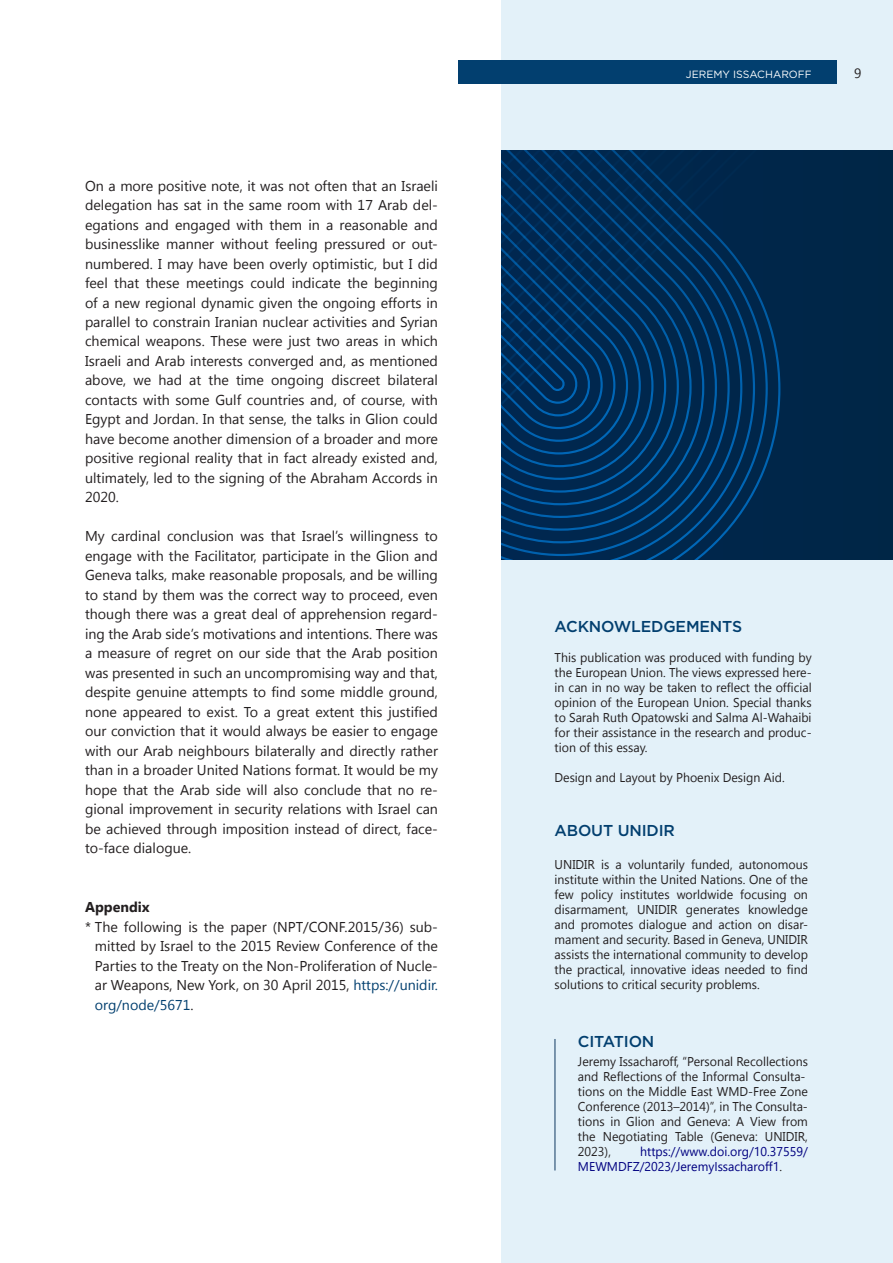
<style>
.page{position:relative;width:893px;height:1263px;background:#fff}
.page>*{position:absolute;margin:0;border:0;box-sizing:border-box;transform-origin:0 0}
.t1{font:500 15.75px "Gotham";letter-spacing:-.01em;color:#023f6f}
.t2{font:14.25px/19.5px "Segoe UI";color:#231f20;text-align:justify}
.t3{font:700 14.25px "Segoe UI";color:#231f20}
.t4{font:13.5px "Segoe UI";color:#231f20}
.t5{font:12.75px/15px "Segoe UI";color:#231f20;text-align:justify}
.t6{font:12.75px/15px "Segoe UI";color:#000080}
.t7{font:10.5px "Gotham";color:#fff}
.s1{color:#023f6f}
.s2{color:#231f20}
</style>
<div class="page">
<div style="left:502px;top:0;width:391px;height:1263px;background:#e3f1f9"></div>
<div style="left:875px;top:150px;width:13px;height:410px;background:#002646"></div>
<div style="left:862px;top:150px;width:13px;height:410px;background:#002647"></div>
<div style="left:849px;top:150px;width:13px;height:410px;background:#002647"></div>
<div style="left:836px;top:150px;width:13px;height:410px;background:#002648"></div>
<div style="left:816px;top:150px;width:14px;height:410px;background:#002648"></div>
<div style="left:802px;top:150px;width:14px;height:410px;background:#002648"></div>
<div style="left:785px;top:150px;width:17px;height:410px;background:#002649"></div>
<svg style="left:768px;top:150px;width:12px;height:410px;background:#00294f"></svg>
<svg style="left:755px;top:150px;width:13px;height:410px;background:#002a51"></svg>
<svg style="left:742px;top:150px;width:13px;height:410px;background:#002c54"></svg>
<svg style="left:502px;top:150px;width:240px;height:410px;background:#002c55"></svg>
<svg style="left:502px;top:150px;width:228px;height:406px;background:#002e59"></svg>
<svg style="left:502px;top:150px;width:215px;height:393px;background:#002f5a"></svg>
<svg style="left:502px;top:150px;width:202px;height:381px;background:#002f5b"></svg>
<svg style="left:502px;top:150px;width:190px;height:368px;background:#00305b"></svg>
<svg style="left:502px;top:150px;width:177px;height:355px;background:#00305c"></svg>
<svg style="left:502px;top:150px;width:164px;height:343px;background:#00305c"></svg>
<svg style="left:502px;top:150px;width:151px;height:330px;background:#00305d"></svg>
<svg style="left:502px;top:150px;width:139px;height:317px;background:#00305e"></svg>
<hr style="left:555px;top:1039px;width:1px;height:131px;background:#103960">
<div style="left:458px;top:61px;width:378px;height:23px;background:#023f6f"></div>
<p class="t2" style="left:85px;top:175px;width:354px">On a more positive note, it was not often that an Israeli delegation has sat in the same room with 17 Arab del&shy;egations and engaged with them in a reasonable and businesslike manner without feeling pressured or out&shy;numbered. I may have been overly optimistic, but I did feel that these meetings could indicate the beginning of a new regional dynamic given the ongoing efforts in parallel to constrain Iranian nuclear activities and Syrian chemical weapons. These were just two areas in which Israeli and Arab interests converged and, as mentioned above, we had at the time ongoing discreet bilateral contacts with some Gulf countries and, of course, with Egypt and Jordan. In that sense, the talks in Glion could have become another dimension of a broader and more positive regional reality that in fact already existed and, ultimately, led to the signing of the Abraham Accords in 2020.</p>
<p class="t2" style="left:85px;top:526px;width:354px">My cardinal conclusion was that Israel’s willingness to engage with the Facilitator, participate in the Glion and Geneva talks, make reasonable proposals, and be willing to stand by them was the correct way to proceed, even though there was a great deal of apprehension regard&shy;ing the Arab side’s motivations and intentions. There was a measure of regret on our side that the Arab position was presented in such an uncompromising way and that, despite genuine attempts to find some middle ground, none appeared to exist. To a great extent this justified our conviction that it would always be easier to engage with our Arab neighbours bilaterally and directly rather than in a broader United Nations format. It would be my hope that the Arab side will also conclude that no re&shy;gional improvement in security relations with Israel can be achieved through imposition instead of direct, face&shy;to-face dialogue.</p>
<p class="t3" style="left:85px;top:897px;width:66px">Appendix</p>
<p class="t2" style="left:95px;top:916px;width:345px;text-indent:-10px">* The following is the paper (NPT/CONF.2015/36) sub&shy;mitted by Israel to the 2015 Review Conference of the Parties to the Treaty on the Non-Proliferation of Nucle&shy;ar Weapons, New York, on 30 April 2015, <span class="s1">https://unidir. org/node/5671</span>.</p>
<p class="t7" style="left:686px;top:67px;width:127px">JEREMY ISSACHAROFF</p>
<p class="t4" style="left:854px;top:64px;width:9px">9</p>
<p class="t1" style="left:555px;top:616px;width:189px">ACKNOWLEDGEMENTS</p>
<p class="t5" style="left:555px;top:650px;width:259px">This publication was produced with funding by the European Union. The views expressed here&shy;in can in no way be taken to reflect the official opinion of the European Union. Special thanks to Sarah Ruth Opatowski and Salma Al-Wahaibi for their assistance in the research and produc&shy;tion of this essay.</p>
<p class="t5" style="left:555px;top:770px;width:232px">Design and Layout by Phoenix Design Aid.</p>
<p class="t1" style="left:555px;top:820px;width:122px">ABOUT UNIDIR</p>
<p class="t5" style="left:555px;top:856px;width:255px">UNIDIR is a voluntarily funded, autonomous institute within the United Nations. One of the few policy institutes worldwide focusing on disarmament, UNIDIR generates knowledge and promotes dialogue and action on disar&shy;mament and security. Based in Geneva, UNIDIR assists the international community to develop the practical, innovative ideas needed to find solutions to critical security problems.</p>
<p class="t1" style="left:578px;top:1031px;width:78px">CITATION</p>
<p class="t5" style="left:578px;top:1054px;width:231px;text-align:left">Jeremy Issacharoff, “Personal Recollections and Reflections of the Informal Consulta&shy;tions on the Middle East WMD-Free Zone Conference (2013–2014)”, in The Consulta&shy;tions in Glion and Geneva: A View from the Negotiating Table (Geneva: UNIDIR, 2023),</p>
<p class="t6" style="left:578px;top:1143px;width:232px;text-indent:62px">https://www.doi.org/10.37559/<br>MEWMDFZ/2023/JeremyIssacharoff1<span class="s2">.</span></p>
</div>
